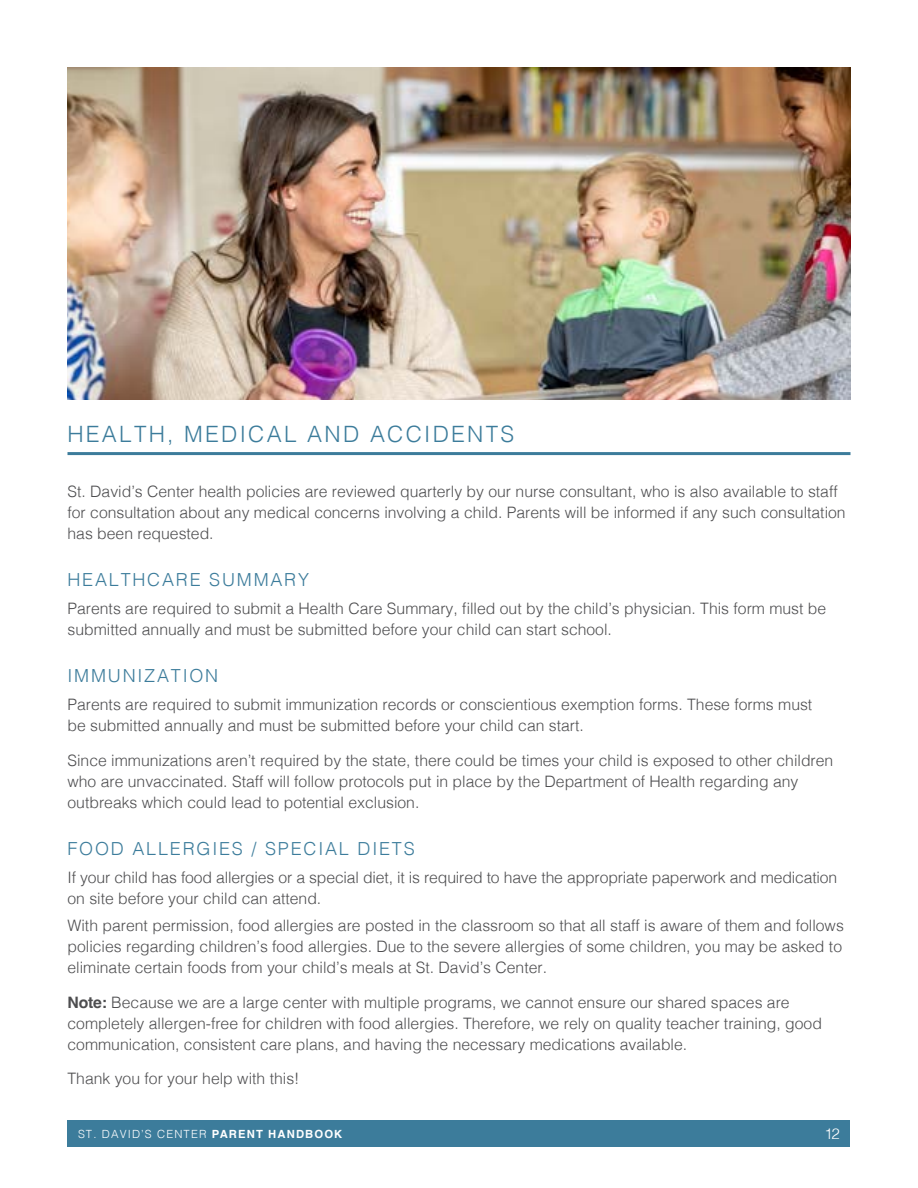
<style>
.page{position:relative;width:918px;height:1188px;background:#fff}
.page>*{position:absolute;margin:0;border:0;box-sizing:border-box;transform-origin:0 0}
.t1{font:300 22.5px "Helvetica";letter-spacing:.1em;color:#3c7c9b}
.t2{font:300 18px "Helvetica";letter-spacing:.1em;color:#3c7c9b}
.t3{font:300 15.75px/21px "Helvetica";color:#4d4d4f}
.t4{font:300 15px "Helvetica";color:#fff}
.t5{font:300 11.25px "Helvetica";letter-spacing:.1em;color:#fff}
.s1{font-weight:700}
</style>
<div class="page">
<img style="left:68px;top:68px;width:782px;height:332px">
<div style="left:68px;top:1120px;width:782px;height:28px;background:#3c7c9b"></div>
<hr style="left:68px;top:452px;width:782px;height:3px;background:#3c7c9b">
<h1 class="t1" style="left:68px;top:415px;width:448px">HEALTH, MEDICAL AND ACCIDENTS</h1>
<p class="t3" style="left:68px;top:480px;width:780px">St. David’s Center health policies are reviewed quarterly by our nurse consultant, who is also available to staff for consultation about any medical concerns involving a child. Parents will be informed if any such consultation has been requested.</p>
<p class="t2" style="left:68px;top:565px;width:243px">HEALTHCARE SUMMARY</p>
<p class="t3" style="left:68px;top:597px;width:760px">Parents are required to submit a Health Care Summary, filled out by the child’s physician. This form must be submitted annually and must be submitted before your child can start school.</p>
<p class="t2" style="left:68px;top:661px;width:152px">IMMUNIZATION</p>
<p class="t3" style="left:68px;top:693px;width:746px">Parents are required to submit immunization records or conscientious exemption forms. These forms must be submitted annually and must be submitted before your child can start.</p>
<p class="t3" style="left:68px;top:748px;width:767px">Since immunizations aren’t required by the state, there could be times your child is exposed to other children who are unvaccinated. Staff will follow protocols put in place by the Department of Health regarding any outbreaks which could lead to potential exclusion.</p>
<p class="t2" style="left:68px;top:833px;width:349px">FOOD ALLERGIES / SPECIAL DIETS</p>
<p class="t3" style="left:68px;top:865px;width:771px">If your child has food allergies or a special diet, it is required to have the appropriate paperwork and medication on site before your child can attend.</p>
<p class="t3" style="left:68px;top:914px;width:778px;text-align:justify">With parent permission, food allergies are posted in the classroom so that all staff is aware of them and follows policies regarding children’s food allergies. Due to the severe allergies of some children, you may be asked to eliminate certain foods from your child’s meals at St. David’s Center.</p>
<p class="t3" style="left:68px;top:991px;width:756px"><span class="s1">Note:</span> Because we are a large center with multiple programs, we cannot ensure our shared spaces are completely allergen-free for children with food allergies. Therefore, we rely on quality teacher training, good communication, consistent care plans, and having the necessary medications available.</p>
<p class="t3" style="left:68px;top:1067px;width:233px">Thank you for your help with this!</p>
<p class="t5" style="left:78px;top:1125px;width:266px">ST. DAVID’S CENTER <span class="s1">PARENT HANDBOOK</span></p>
<p class="t4" style="left:825px;top:1121px;width:17px">12</p>
</div>
